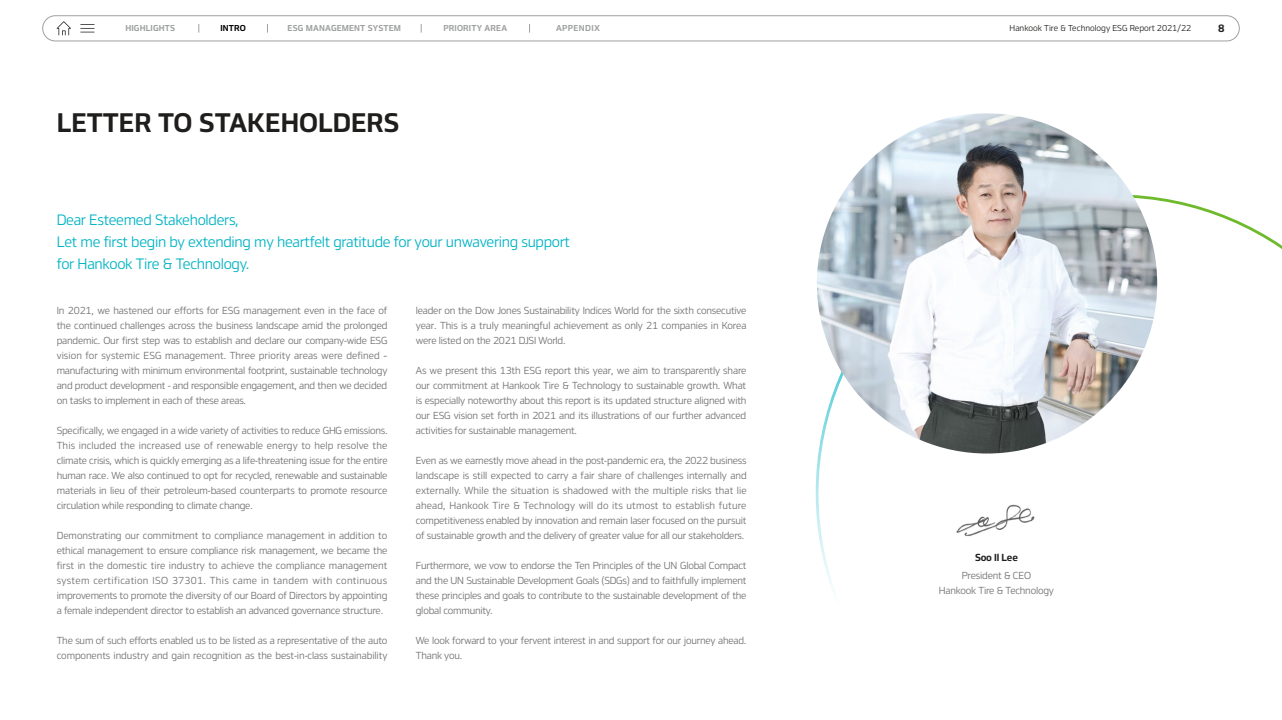
<style>
.page{position:relative;width:1282px;height:720px;background:#fff}
.page>*{position:absolute;margin:0;border:0;box-sizing:border-box;transform-origin:0 0}
.t1{font:600 25px "Hankook";color:#1f1e1d}
.t2{font:14px/22px "Hankook";letter-spacing:-.02em;color:#00b3c4}
.t3{font:600 10px "Hankook";color:#1f1e1d}
.t4{font:9.5px/15px "Hankook";letter-spacing:-.02em;color:#727171;text-align:justify}
.t5{font:600 9.5px "Hankook";letter-spacing:-.02em;color:#1f1e1d}
.t6{font:600 8px "Hankook";letter-spacing:.02em;color:#9fa0a0}
.t7{font:8px "Hankook";color:#1f1e1d}
.t8{font:600 8px "Hankook";letter-spacing:.05em;color:#9fa0a0}
.t9{font:600 8px "Hankook";letter-spacing:.02em;color:#000}
</style>
<div class="page">
<svg style="left:815px;top:195px;width:466px;height:395px"></svg>
<img style="left:939px;top:496px;width:114px;height:45px">
<img style="left:816px;top:113px;width:341px;height:341px;border-radius:170px">
<div style="left:43px;top:16px;width:1196px;height:25px;border:1px solid #9fa0a0;border-radius:13px"></div>
<svg style="left:57px;top:21px;width:14px;height:14px"></svg>
<svg style="left:80px;top:24px;width:14px;height:9px"></svg>
<p class="t6" style="left:125px;top:22px;width:51px">HIGHLIGHTS</p>
<p class="t9" style="left:220px;top:22px;width:27px">INTRO</p>
<p class="t6" style="left:287px;top:22px;width:115px">ESG MANAGEMENT SYSTEM</p>
<p class="t6" style="left:443px;top:22px;width:65px">PRIORITY AREA</p>
<p class="t8" style="left:556px;top:22px;width:45px">APPENDIX</p>
<p class="t7" style="left:1009px;top:22px;width:183px">Hankook Tire &amp; Technology ESG Report 2021/22</p>
<p class="t3" style="left:1218px;top:21px;width:8px">8</p>
<h1 class="t1" style="left:57px;top:104px;width:344px">LETTER TO STAKEHOLDERS</h1>
<h2 class="t2" style="left:57px;top:208px;width:514px">Dear Esteemed Stakeholders,<br>Let me first begin by extending my heartfelt gratitude for your unwavering support for Hankook Tire &amp; Technology.</h2>
<p class="t4" style="left:57px;top:303px;width:332px">In 2021, we hastened our efforts for ESG management even in the face of the continued challenges across the business landscape amid the prolonged pandemic. Our first step was to establish and declare our company-wide ESG vision for systemic ESG management. Three priority areas were defined – manufacturing with minimum environmental footprint, sustainable technology and product development - and responsible engagement, and then we decided on tasks to implement in each of these areas.</p>
<p class="t4" style="left:57px;top:423px;width:332px">Specifically, we engaged in a wide variety of activities to reduce GHG emissions.<br>This included the increased use of renewable energy to help resolve the climate crisis, which is quickly emerging as a life-threatening issue for the entire human race. We also continued to opt for recycled, renewable and sustainable materials in lieu of their petroleum-based counterparts to promote resource circulation while responding to climate change.</p>
<p class="t4" style="left:57px;top:528px;width:332px">Demonstrating our commitment to compliance management in addition to ethical management to ensure compliance risk management, we became the first in the domestic tire industry to achieve the compliance management system certification ISO 37301. This came in tandem with continuous improvements to promote the diversity of our Board of Directors by appointing a female independent director to establish an advanced governance structure.</p>
<p class="t4" style="left:57px;top:633px;width:332px">The sum of such efforts enabled us to be listed as a representative of the auto components industry and gain recognition as the best-in-class sustainability</p>
<p class="t4" style="left:416px;top:303px;width:332px">leader on the Dow Jones Sustainability Indices World for the sixth consecutive year. This is a truly meaningful achievement as only 21 companies in Korea were listed on the 2021 DJSI World.</p>
<p class="t4" style="left:416px;top:363px;width:332px">As we present this 13th ESG report this year, we aim to transparently share our commitment at Hankook Tire &amp; Technology to sustainable growth. What is especially noteworthy about this report is its updated structure aligned with our ESG vision set forth in 2021 and its illustrations of our further advanced activities for sustainable management.</p>
<p class="t4" style="left:416px;top:453px;width:332px">Even as we earnestly move ahead in the post-pandemic era, the 2022 business landscape is still expected to carry a fair share of challenges internally and externally. While the situation is shadowed with the multiple risks that lie ahead, Hankook Tire &amp; Technology will do its utmost to establish future competitiveness enabled by innovation and remain laser focused on the pursuit of sustainable growth and the delivery of greater value for all our stakeholders.</p>
<p class="t4" style="left:416px;top:558px;width:332px">Furthermore, we vow to endorse the Ten Principles of the UN Global Compact and the UN Sustainable Development Goals (SDGs) and to faithfully implement these principles and goals to contribute to the sustainable development of the global community.</p>
<p class="t4" style="left:416px;top:633px;width:332px">We look forward to your fervent interest in and support for our journey ahead.<br>Thank you.</p>
<p class="t5" style="left:974px;top:550px;width:44px">Soo Il Lee</p>
<p class="t4" style="left:938px;top:567px;width:117px;text-align:center">President &amp; CEO<br>Hankook Tire &amp; Technology</p>
</div>
